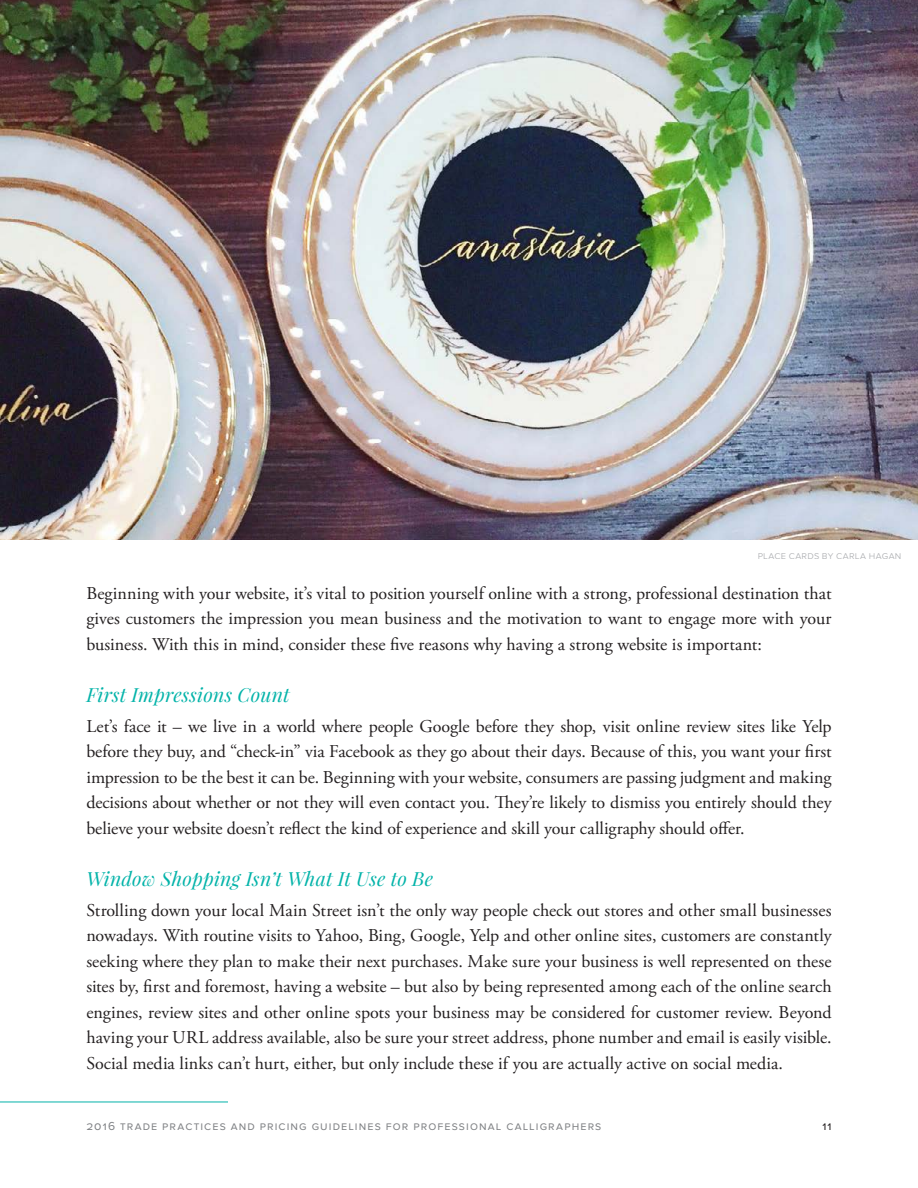
<style>
.page{position:relative;width:918px;height:1188px;background:#fff}
.page>*{position:absolute;margin:0;border:0;box-sizing:border-box;transform-origin:0 0}
.Subheader{font:italic 19.5px "Playfair Display";letter-spacing:.01em;color:#03b3a9}
.Serif_body{font:18px/25.5px "Adobe Garamond Pro";color:#231f20;text-align:justify}
.t1{font:12px "Proxima Nova";letter-spacing:.095em;color:#808285}
.t2{font:12px "Proxima Nova";color:#231f20}
.t3{font:300 10.5px "Proxima Nova";letter-spacing:.03em;color:#a7a9ac}
</style>
<div class="page">
<hr style="left:0;top:1102px;width:228px;height:1px;background:#03b3a9">
<img style="left:0;top:0;width:918px;height:540px">
<p class="t3" style="left:757px;top:550px;width:146px">place cards by carla hagan</p>
<p class="Serif_body" style="left:86px;top:581px;width:747px">Beginning with your website, it’s vital to position yourself online with a strong, professional destination that gives customers the impression you mean business and the motivation to want to engage more with your business. With this in mind, consider these five reasons why having a strong website is important:</p>
<p class="Subheader" style="left:86px;top:681px;width:205px">First Impressions Count</p>
<p class="Serif_body" style="left:86px;top:714px;width:747px">Let’s face it – we live in a world where people Google before they shop, visit online review sites like Yelp before they buy, and “check-in” via Facebook as they go about their days. Because of this, you want your first impression to be the best it can be. Beginning with your website, consumers are passing judgment and making decisions about whether or not they will even contact you. They’re likely to dismiss you entirely should they believe your website doesn’t reflect the kind of experience and skill your calligraphy should offer.</p>
<p class="Subheader" style="left:86px;top:865px;width:348px">Window Shopping Isn’t What It Use to Be</p>
<p class="Serif_body" style="left:86px;top:898px;width:747px">Strolling down your local Main Street isn’t the only way people check out stores and other small businesses nowadays. With routine visits to Yahoo, Bing, Google, Yelp and other online sites, customers are constantly seeking where they plan to make their next purchases. Make sure your business is well represented on these sites by, first and foremost, having a website – but also by being represented among each of the online search engines, review sites and other online spots your business may be considered for customer review. Beyond having your URL address available, also be sure your street address, phone number and email is easily visible.<br>Social media links can’t hurt, either, but only include these if you are actually active on social media.</p>
<p class="t1" style="left:86px;top:1119px;width:516px">2016 trade practices and pricing guidelines for professional calligraphers</p>
<p class="t2" style="left:822px;top:1119px;width:11px">11</p>
</div>
